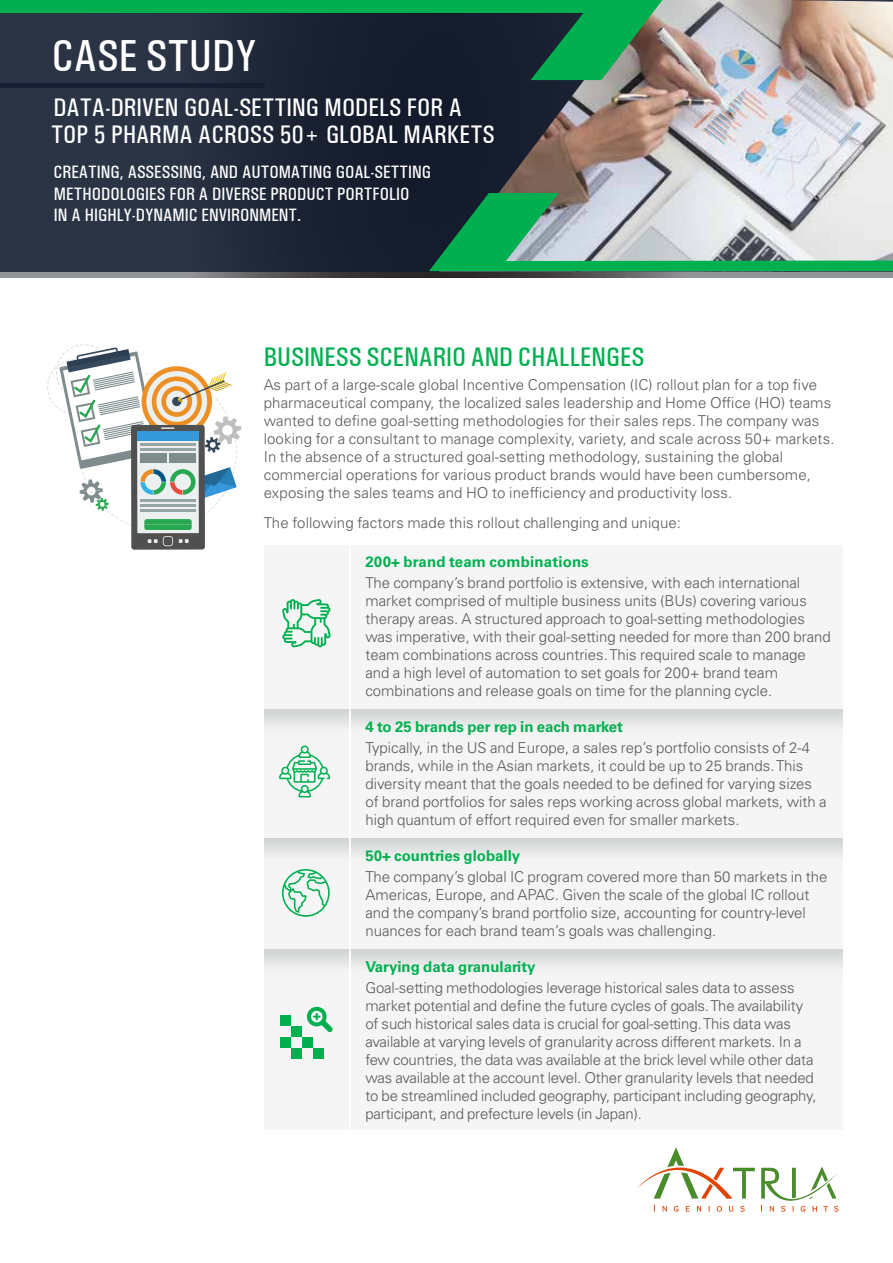
<style>
.page{position:relative;width:893px;height:1263px;background:#fff}
.page>*{position:absolute;margin:0;border:0;box-sizing:border-box;transform-origin:0 0}
.t1{font:italic 45px "Univers Condensed";color:#fff}
.t2{font:500 condensed 27px "Univers";color:#00b050}
.t3{font:500 condensed 25.5px/27px "Univers";color:#fff}
.t4{font:500 condensed 18px/21.6px "Univers";color:#fff}
.t5{font:300 15px/18px "Univers LT Std";color:#58595b}
.t6{font:700 15px "Univers LT Std";color:#00b050}
</style>
<div class="page">
<div style="left:264px;top:545px;width:578px;height:585px;background:#f5f5f5"></div>
<div style="left:264px;top:709px;width:578px;height:34px;background:linear-gradient(to bottom,#d3d5d6,#fbfbfb)"></div>
<div style="left:264px;top:838px;width:578px;height:34px;background:linear-gradient(to bottom,#d3d5d6,#fbfbfb)"></div>
<div style="left:264px;top:949px;width:578px;height:34px;background:linear-gradient(to bottom,#d3d5d6,#fbfbfb)"></div>
<img style="left:0;top:271px;width:893px;height:6px">
<svg style="left:0;top:80px;width:439px;height:191px;background:#212a3b"></svg>
<img style="left:439px;top:0;width:454px;height:193px">
<svg style="left:0;top:0;width:662px;height:80px;background:#1c4d40"></svg>
<svg style="left:429px;top:193px;width:464px;height:78px;background:#89b9a5"></svg>
<div style="left:0;top:83px;width:265px;height:5px;background:#111c30"></div>
<svg style="left:653px;top:1205px;width:2px;height:6px"></svg>
<svg style="left:662px;top:1206px;width:5px;height:5px"></svg>
<svg style="left:674px;top:1206px;width:5px;height:5px"></svg>
<svg style="left:685px;top:1206px;width:5px;height:6px"></svg>
<svg style="left:697px;top:1206px;width:4px;height:5px"></svg>
<svg style="left:717px;top:1206px;width:5px;height:5px"></svg>
<svg style="left:729px;top:1206px;width:4px;height:5px"></svg>
<svg style="left:740px;top:1206px;width:5px;height:5px"></svg>
<svg style="left:761px;top:1166px;width:78px;height:46px"></svg>
<svg style="left:637px;top:1147px;width:118px;height:51px"></svg>
<hr style="left:349px;top:541px;width:2px;height:591px;background:#fff">
<div style="left:302px;top:1037px;width:11px;height:11px;background:#00b04f"></div>
<div style="left:291px;top:1026px;width:11px;height:11px;background:#00b04f"></div>
<div style="left:280px;top:1037px;width:11px;height:11px;background:#00b04f"></div>
<div style="left:291px;top:1048px;width:11px;height:11px;background:#00b04f"></div>
<div style="left:313px;top:1048px;width:10px;height:11px;background:#00b04f"></div>
<div style="left:280px;top:1015px;width:11px;height:11px;background:#00b04f"></div>
<svg style="left:307px;top:1006px;width:26px;height:26px"></svg>
<svg style="left:279px;top:869px;width:51px;height:48px"></svg>
<svg style="left:282px;top:599px;width:49px;height:48px"></svg>
<svg style="left:279px;top:745px;width:51px;height:52px"></svg>
<div style="left:131px;top:425px;width:74px;height:125px;background:#505050;border-radius:3px"></div>
<div style="left:137px;top:431px;width:62px;height:102px;background:#ecf0f1"></div>
<svg style="left:148px;top:536px;width:25px;height:10px"></svg>
<svg style="left:179px;top:539px;width:10px;height:4px"></svg>
<svg style="left:47px;top:344px;width:194px;height:186px"></svg>
<h1 class="t1" style="left:52px;top:30px;width:206px">CASE STUDY</h1>
<h3 class="t3" style="left:51px;top:94px;width:445px">DATA-DRIVEN GOAL-SETTING MODELS FOR A<br>TOP 5 PHARMA ACROSS 50+ GLOBAL MARKETS</h3>
<p class="t4" style="left:53px;top:161px;width:379px">CREATING, ASSESSING, AND AUTOMATING GOAL-SETTING<br>METHODOLOGIES FOR A DIVERSE PRODUCT PORTFOLIO<br>IN A HIGHLY-DYNAMIC ENVIRONMENT.</p>
<h2 class="t2" style="left:264px;top:340px;width:382px">BUSINESS SCENARIO AND CHALLENGES</h2>
<p class="t5" style="left:264px;top:375px;width:572px">As part of a large-scale global Incentive Compensation (IC) rollout plan for a top five pharmaceutical company, the localized sales leadership and Home Office (HO) teams wanted to define goal-setting methodologies for their sales reps. The company was looking for a consultant to manage complexity, variety, and scale across 50+ markets.<br>In the absence of a structured goal-setting methodology, sustaining the global commercial operations for various product brands would have been cumbersome, exposing the sales teams and HO to inefficiency and productivity loss.</p>
<p class="t5" style="left:264px;top:513px;width:419px">The following factors made this rollout challenging and unique:</p>
<p class="t6" style="left:365px;top:552px;width:225px">200+ brand team combinations</p>
<p class="t5" style="left:365px;top:573px;width:467px">The company’s brand portfolio is extensive, with each international market comprised of multiple business units (BUs) covering various therapy areas. A structured approach to goal-setting methodologies was imperative, with their goal-setting needed for more than 200 brand team combinations across countries. This required scale to manage and a high level of automation to set goals for 200+ brand team combinations and release goals on time for the planning cycle.</p>
<p class="t6" style="left:365px;top:717px;width:259px">4 to 25 brands per rep in each market</p>
<p class="t5" style="left:365px;top:738px;width:463px">Typically, in the US and Europe, a sales rep’s portfolio consists of 2-4 brands, while in the Asian markets, it could be up to 25 brands. This diversity meant that the goals needed to be defined for varying sizes of brand portfolios for sales reps working across global markets, with a high quantum of effort required even for smaller markets.</p>
<p class="t6" style="left:365px;top:846px;width:156px">50+ countries globally</p>
<p class="t5" style="left:365px;top:867px;width:464px">The company’s global IC program covered more than 50 markets in the Americas, Europe, and APAC. Given the scale of the global IC rollout and the company’s brand portfolio size, accounting for country-level nuances for each brand team’s goals was challenging.</p>
<p class="t6" style="left:365px;top:957px;width:172px">Varying data granularity</p>
<p class="t5" style="left:365px;top:978px;width:453px">Goal-setting methodologies leverage historical sales data to assess market potential and define the future cycles of goals. The availability of such historical sales data is crucial for goal-setting. This data was available at varying levels of granularity across different markets. In a few countries, the data was available at the brick level while other data was available at the account level. Other granularity levels that needed to be streamlined included geography, participant including geography, participant, and prefecture levels (in Japan).</p>
</div>
